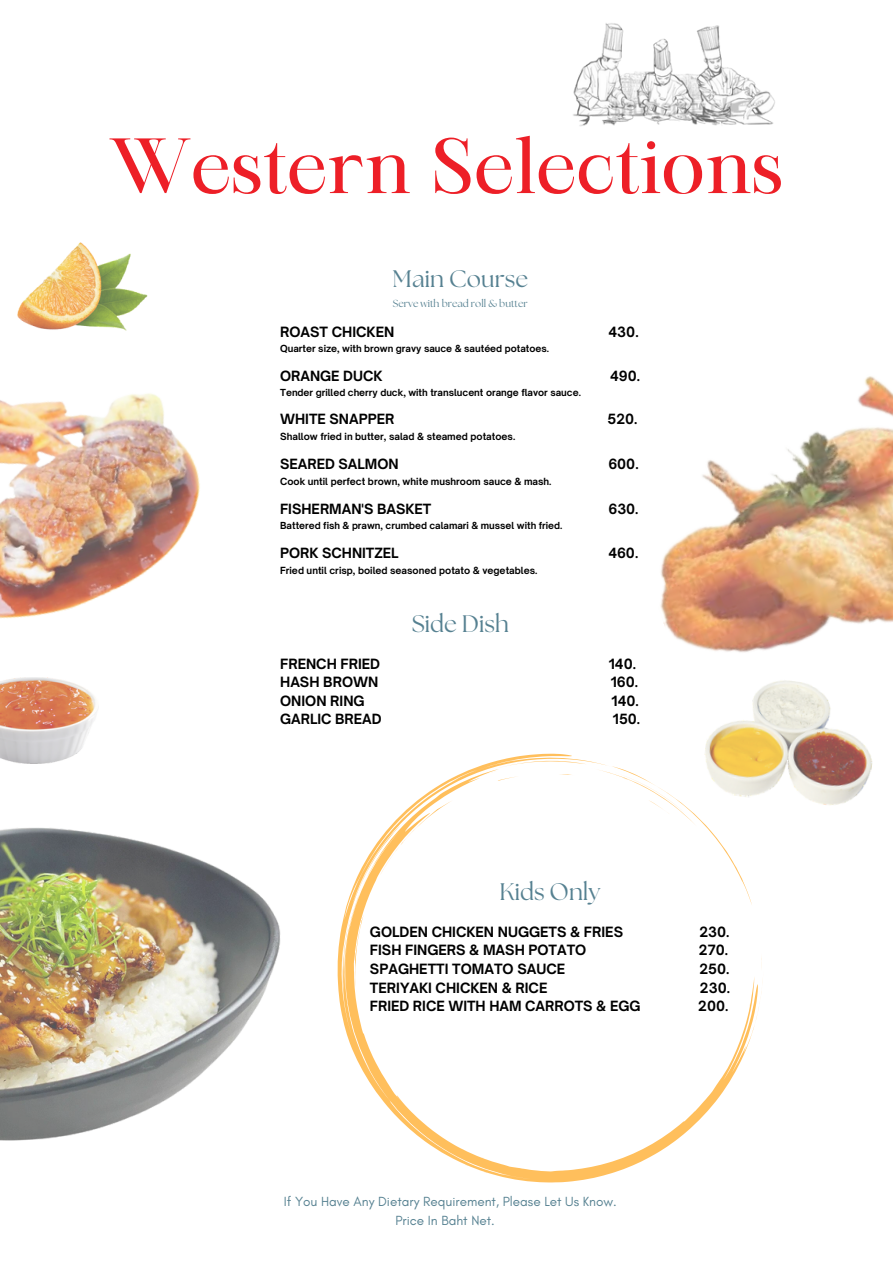
<style>
.page{position:relative;width:893px;height:1264px;background:#fff}
.page>*{position:absolute;margin:0;border:0;box-sizing:border-box;transform-origin:0 0}
.t1{font:75px "Maharlika";color:#ed1f27}
.t2{font:23.85px "The Seasons";color:#568191}
.t3{font:700 13.5px "Open Sauce One";color:#000}
.t4{font:13.5px "Glacial Indifference";color:#568191}
.t5{font:10.2px "The Seasons";color:#568191}
.t6{font:700 9.45px "Open Sauce One";color:#000}
.t7{font:700 9.3px "Open Sauce One";color:#000}
</style>
<div class="page">
<img style="left:573px;top:23px;width:202px;height:104px">
<img style="left:660px;top:376px;width:232px;height:277px">
<img style="left:0;top:827px;width:280px;height:314px">
<svg style="left:337px;top:753px;width:426px;height:429px"></svg>
<img style="left:17px;top:242px;width:131px;height:89px">
<img style="left:699px;top:680px;width:174px;height:133px">
<img style="left:0;top:677px;width:98px;height:86px">
<img style="left:0;top:393px;width:200px;height:226px">
<p class="t1" style="left:109px;top:136px;width:675px">Western Selections</p>
<p class="t2" style="left:392px;top:268px;width:137px">Main Course</p>
<p class="t5" style="left:393px;top:299px;width:137px">Serve with bread roll &amp; butter</p>
<p class="t3" style="left:280px;top:324px;width:116px">ROAST CHICKEN</p>
<p class="t3" style="left:608px;top:324px;width:32px">430.</p>
<p class="t7" style="left:280px;top:343px;width:270px">Quarter size, with brown gravy sauce &amp; sautéed potatoes.</p>
<p class="t3" style="left:280px;top:367px;width:104px">ORANGE DUCK</p>
<p class="t3" style="left:610px;top:367px;width:31px">490.</p>
<p class="t7" style="left:280px;top:386px;width:302px">Tender grilled cherry duck, with translucent orange flavor sauce.</p>
<p class="t3" style="left:280px;top:411px;width:116px">WHITE SNAPPER</p>
<p class="t3" style="left:607px;top:411px;width:31px">520.</p>
<p class="t6" style="left:280px;top:430px;width:237px">Shallow fried in butter, salad &amp; steamed potatoes.</p>
<p class="t3" style="left:280px;top:455px;width:120px">SEARED SALMON</p>
<p class="t3" style="left:608px;top:455px;width:32px">600.</p>
<p class="t6" style="left:280px;top:475px;width:273px">Cook until perfect brown, white mushroom sauce &amp; mash.</p>
<p class="t3" style="left:280px;top:500px;width:153px">FISHERMAN'S BASKET</p>
<p class="t3" style="left:608px;top:500px;width:32px">630.</p>
<p class="t7" style="left:280px;top:519px;width:284px">Battered fish &amp; prawn, crumbed calamari &amp; mussel with fried.</p>
<p class="t3" style="left:280px;top:545px;width:120px">PORK SCHNITZEL</p>
<p class="t3" style="left:608px;top:545px;width:31px">460.</p>
<p class="t6" style="left:280px;top:564px;width:259px">Fried until crisp, boiled seasoned potato &amp; vegetables.</p>
<p class="t2" style="left:411px;top:613px;width:99px">Side Dish</p>
<p class="t3" style="left:280px;top:655px;width:101px">FRENCH FRIED</p>
<p class="t3" style="left:608px;top:655px;width:29px">140.</p>
<p class="t3" style="left:280px;top:673px;width:100px">HASH BROWN</p>
<p class="t3" style="left:610px;top:673px;width:29px">160.</p>
<p class="t3" style="left:280px;top:692px;width:86px">ONION RING</p>
<p class="t3" style="left:611px;top:692px;width:29px">140.</p>
<p class="t3" style="left:280px;top:711px;width:103px">GARLIC BREAD</p>
<p class="t3" style="left:613px;top:711px;width:29px">150.</p>
<p class="t2" style="left:499px;top:881px;width:102px">Kids Only</p>
<p class="t3" style="left:370px;top:923px;width:255px">GOLDEN CHICKEN NUGGETS &amp; FRIES</p>
<p class="t3" style="left:699px;top:923px;width:32px">230.</p>
<p class="t3" style="left:370px;top:941px;width:218px">FISH FINGERS &amp; MASH POTATO</p>
<p class="t3" style="left:699px;top:941px;width:31px">270.</p>
<p class="t3" style="left:370px;top:960px;width:197px">SPAGHETTI TOMATO SAUCE</p>
<p class="t3" style="left:699px;top:960px;width:32px">250.</p>
<p class="t3" style="left:370px;top:979px;width:179px">TERIYAKI CHICKEN &amp; RICE</p>
<p class="t3" style="left:699px;top:979px;width:32px">230.</p>
<p class="t3" style="left:370px;top:997px;width:272px">FRIED RICE WITH HAM CARROTS &amp; EGG</p>
<p class="t3" style="left:698px;top:997px;width:32px">200.</p>
<p class="t4" style="left:284px;top:1193px;width:334px">If You Have Any Dietary Requirement, Please Let Us Know.</p>
<p class="t4" style="left:395px;top:1212px;width:101px">Price In Baht Net.</p>
</div>
